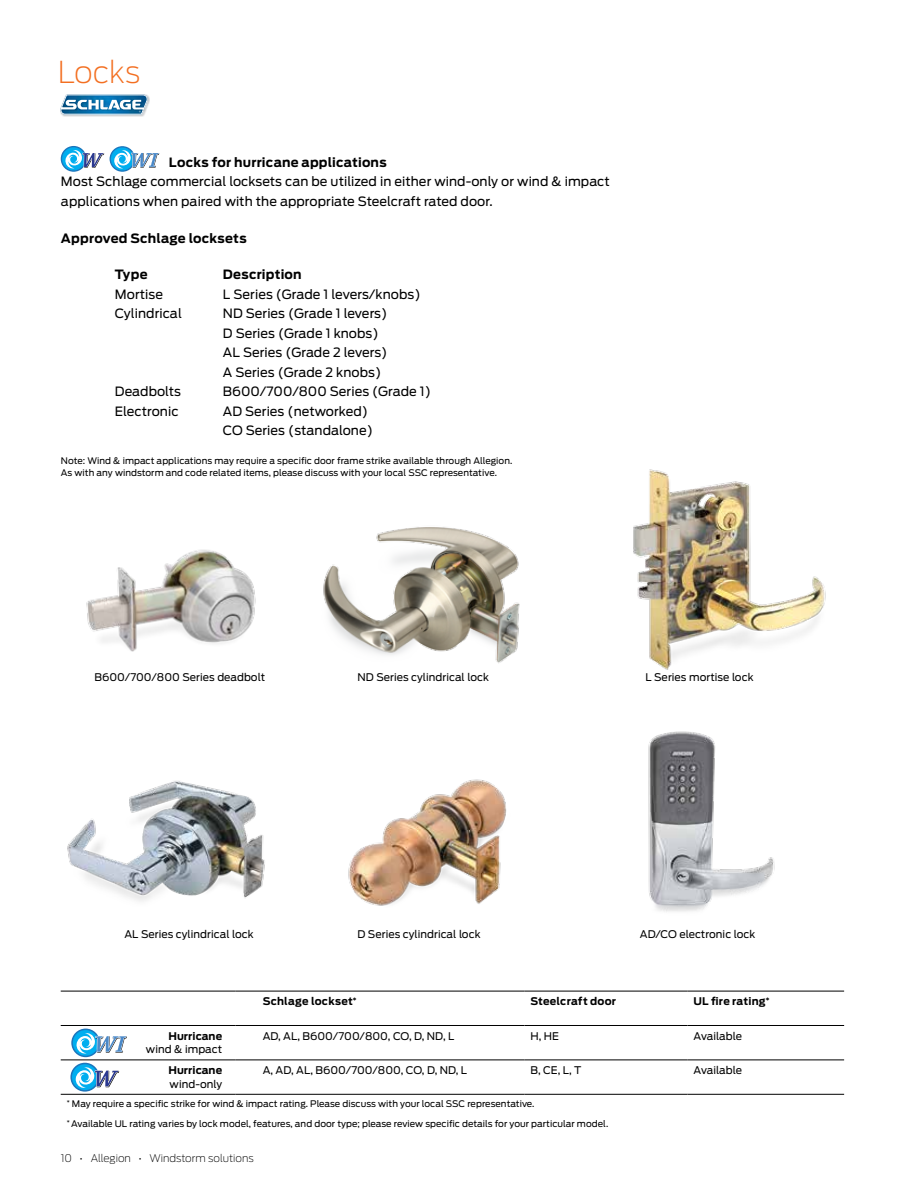
<style>
.page{position:relative;width:918px;height:1188px;background:#fff}
.page>*{position:absolute;margin:0;border:0;box-sizing:border-box;transform-origin:0 0}
.t1{font:200 30px "Antenna";letter-spacing:-.01em;color:#f36f21}
.t2{font:12.75px/19.5px "Antenna";letter-spacing:.005em;color:#000}
.t3{font:700 12.75px "Antenna";letter-spacing:.015em;color:#000}
.t4{font:10.5px "Antenna";letter-spacing:.005em;color:#000}
.t5{font:700 10.5px "Antenna";letter-spacing:.015em;color:#000}
.t6{font:200 10.5px "Antenna";color:#000}
.t7{font:9px/12px "Antenna";letter-spacing:.005em;color:#000}
</style>
<div class="page">
<img style="left:648px;top:731px;width:127px;height:181px">
<img style="left:323px;top:527px;width:197px;height:136px">
<img style="left:633px;top:469px;width:193px;height:201px">
<img style="left:86px;top:549px;width:170px;height:103px">
<svg style="left:61px;top:147px;width:25px;height:24px"></svg>
<div style="left:61px;top:146px;width:26px;height:26px;border:1px solid #1c75bc;border-radius:50%"></div>
<svg style="left:65px;top:150px;width:39px;height:18px"></svg>
<svg style="left:110px;top:147px;width:24px;height:24px"></svg>
<div style="left:110px;top:146px;width:25px;height:26px;border:1px solid #1c75bc;border-radius:50%"></div>
<svg style="left:114px;top:150px;width:45px;height:18px"></svg>
<hr style="left:61px;top:1025px;width:175px;height:1px;background:#000">
<hr style="left:236px;top:1025px;width:288px;height:1px;background:#000">
<hr style="left:524px;top:1025px;width:164px;height:1px;background:#000">
<hr style="left:688px;top:1025px;width:156px;height:1px;background:#000">
<hr style="left:61px;top:1060px;width:175px;height:1px;background:#000">
<hr style="left:236px;top:1060px;width:288px;height:1px;background:#000">
<hr style="left:524px;top:1060px;width:164px;height:1px;background:#000">
<hr style="left:688px;top:1060px;width:156px;height:1px;background:#000">
<hr style="left:61px;top:1094px;width:175px;height:1px;background:#000">
<hr style="left:236px;top:1094px;width:288px;height:1px;background:#000">
<hr style="left:524px;top:1094px;width:164px;height:1px;background:#000">
<hr style="left:688px;top:1094px;width:156px;height:1px;background:#000">
<hr style="left:61px;top:991px;width:175px;height:1px;background:#000">
<hr style="left:236px;top:991px;width:288px;height:1px;background:#000">
<hr style="left:524px;top:991px;width:164px;height:1px;background:#000">
<hr style="left:688px;top:991px;width:156px;height:1px;background:#000">
<svg style="left:71px;top:1063px;width:28px;height:28px"></svg>
<div style="left:70px;top:1063px;width:29px;height:29px;border:2px solid #1c75bc;border-radius:50%"></div>
<svg style="left:75px;top:1067px;width:44px;height:21px"></svg>
<svg style="left:72px;top:1029px;width:27px;height:27px"></svg>
<div style="left:71px;top:1029px;width:29px;height:28px;border:2px solid #1c75bc;border-radius:50%"></div>
<svg style="left:76px;top:1033px;width:51px;height:21px"></svg>
<img style="left:348px;top:779px;width:159px;height:127px">
<img style="left:67px;top:781px;width:198px;height:120px">
<img style="left:62px;top:94px;width:88px;height:23px">
<svg style="left:60px;top:95px;width:88px;height:20px"></svg>
<h1 class="t1" style="left:58px;top:55px;width:84px">Locks</h1>
<h2 class="t3" style="left:169px;top:155px;width:219px">Locks for hurricane applications</h2>
<h2 class="t2" style="left:61px;top:172px;width:550px">Most Schlage commercial locksets can be utilized in either wind-only or wind &amp; impact applications when paired with the appropriate Steelcraft rated door.</h2>
<h2 class="t3" style="left:61px;top:231px;width:187px">Approved Schlage locksets</h2>
<h2 class="t3" style="left:115px;top:267px;width:34px">Type</h2>
<h2 class="t3" style="left:223px;top:267px;width:80px">Description</h2>
<h2 class="t2" style="left:115px;top:285px;width:50px">Mortise</h2>
<h2 class="t2" style="left:223px;top:285px;width:199px">L Series (Grade 1 levers/knobs)</h2>
<h2 class="t2" style="left:115px;top:304px;width:68px">Cylindrical</h2>
<h2 class="t2" style="left:223px;top:304px;width:166px">ND Series (Grade 1 levers)<br>D Series (Grade 1 knobs)<br>AL Series (Grade 2 levers)<br>A Series (Grade 2 knobs)</h2>
<h2 class="t2" style="left:115px;top:382px;width:68px">Deadbolts</h2>
<h2 class="t2" style="left:223px;top:382px;width:210px">B600/700/800 Series (Grade 1)</h2>
<h2 class="t2" style="left:115px;top:402px;width:65px">Electronic</h2>
<h2 class="t2" style="left:223px;top:402px;width:152px">AD Series (networked)<br>CO Series (standalone)</h2>
<p class="t7" style="left:61px;top:455px;width:453px">Note: Wind &amp; impact applications may require a specific door frame strike available through Allegion.<br>As with any windstorm and code related items, please discuss with your local SSC representative.</p>
<p class="t4" style="left:94px;top:671px;width:172px">B600/700/800 Series deadbolt</p>
<p class="t4" style="left:357px;top:671px;width:133px">ND Series cylindrical lock</p>
<p class="t4" style="left:646px;top:671px;width:110px">L Series mortise lock</p>
<p class="t4" style="left:124px;top:928px;width:131px">AL Series cylindrical lock</p>
<p class="t4" style="left:357px;top:928px;width:125px">D Series cylindrical lock</p>
<p class="t4" style="left:640px;top:928px;width:117px">AD/CO electronic lock</p>
<p class="t5" style="left:168px;top:1030px;width:55px">Hurricane</p>
<p class="t4" style="left:146px;top:1043px;width:78px">wind &amp; impact</p>
<p class="t5" style="left:263px;top:995px;width:96px">Schlage lockset<sup>*</sup></p>
<p class="t5" style="left:530px;top:995px;width:87px">Steelcraft door</p>
<p class="t5" style="left:694px;top:995px;width:78px">UL fire rating<sup>*</sup></p>
<p class="t4" style="left:263px;top:1030px;width:193px">AD, AL, B600/700/800, CO, D, ND, L</p>
<p class="t4" style="left:530px;top:1030px;width:30px">H, HE</p>
<p class="t4" style="left:694px;top:1030px;width:50px">Available</p>
<p class="t4" style="left:263px;top:1064px;width:206px">A, AD, AL, B600/700/800, CO, D, ND, L</p>
<p class="t4" style="left:530px;top:1064px;width:52px">B, CE, L, T</p>
<p class="t4" style="left:694px;top:1064px;width:50px">Available</p>
<p class="t7" style="left:67px;top:1095px;width:543px;line-height:19.2px"><sup>*</sup> May require a specific strike for wind &amp; impact rating. Please discuss with your local SSC representative.<br><sup>*</sup> Available UL rating varies by lock model, features, and door type; please review specific details for your particular model.</p>
<p class="t6" style="left:61px;top:1152px;width:194px">10 • Allegion • Windstorm solutions</p>
<p class="t5" style="left:168px;top:1064px;width:55px">Hurricane</p>
<p class="t4" style="left:170px;top:1078px;width:54px">wind-only</p>
</div>
